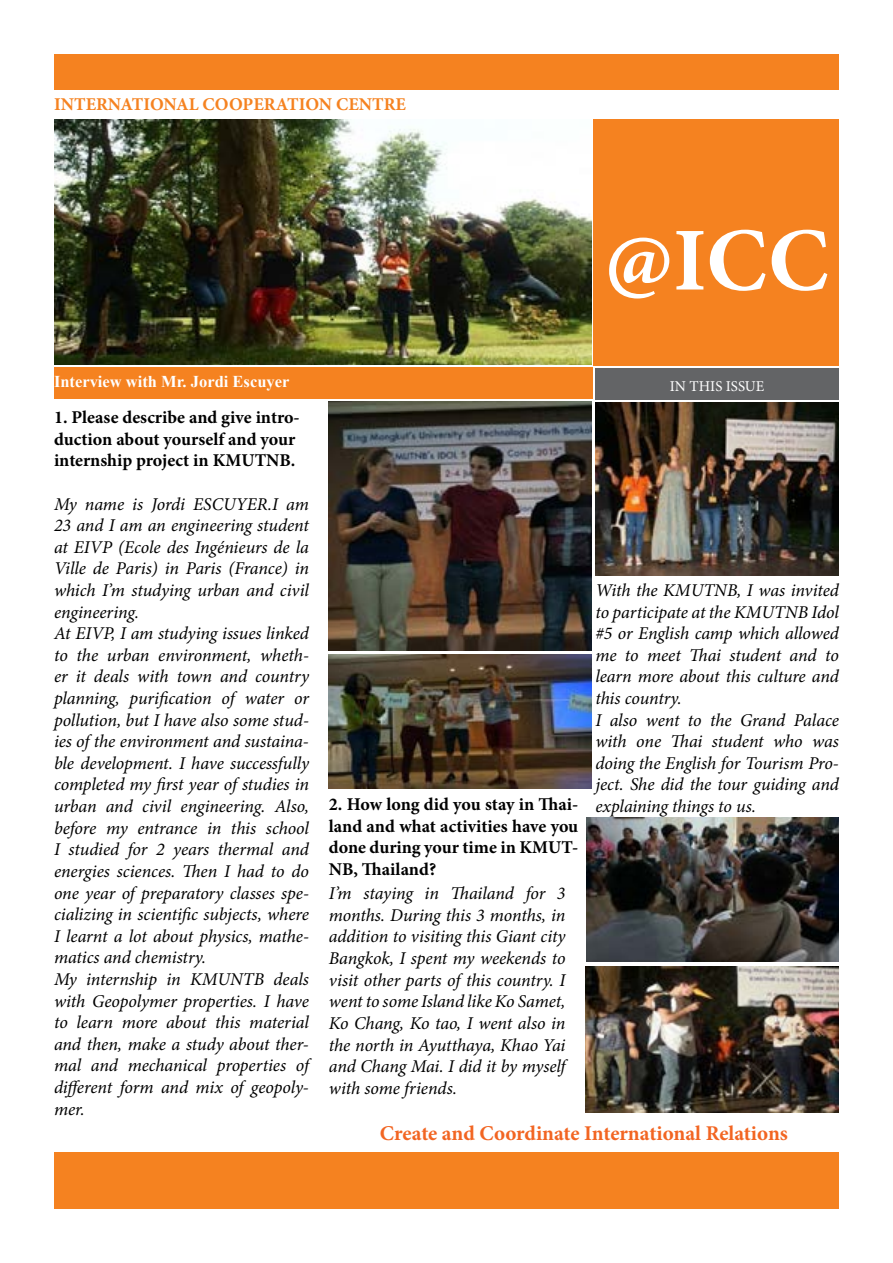
<style>
.page{position:relative;width:893px;height:1263px;background:#fff}
.page>*{position:absolute;margin:0;border:0;box-sizing:border-box;transform-origin:0 0}
.t1{font:700 90px "Minion Pro";color:#fff}
.t2{font:700 21px "Minion Pro";letter-spacing:-.005em;color:#f26522}
.t3{font:italic 18px/21.6px "Minion Pro";letter-spacing:-.01em;color:#000}
.t4{font:700 18px/21.6px "Minion Pro";color:#000}
.t5{font:700 18px "Minion Pro";color:#f58220}
.t6{font:700 16.5px "Times New Roman";color:#fff}
.t7{font:15px "Minion Pro";color:#fff}
.s1{font-weight:400;font-style:italic}
</style>
<div class="page">
<div style="left:594px;top:119px;width:245px;height:247px;background:#f58220"></div>
<img style="left:54px;top:119px;width:537px;height:245px">
<img style="left:595px;top:403px;width:244px;height:172px">
<img style="left:329px;top:655px;width:262px;height:133px">
<div style="left:54px;top:1152px;width:785px;height:57px;background:#f58220"></div>
<div style="left:54px;top:54px;width:785px;height:35px;background:#f58220"></div>
<div style="left:54px;top:367px;width:538px;height:31px;background:#f58220"></div>
<div style="left:595px;top:369px;width:244px;height:31px;background:#636466"></div>
<img style="left:329px;top:401px;width:262px;height:250px">
<img style="left:587px;top:818px;width:252px;height:143px">
<img style="left:585px;top:967px;width:254px;height:146px">
<p class="t5" style="left:54px;top:91px;width:353px">INTERNATIONAL COOPERATION CENTRE</p>
<h1 class="t1" style="left:604px;top:197px;width:226px">@ICC</h1>
<p class="t6" style="left:54px;top:370px;width:237px">Interview with Mr. Jordi Escuyer</p>
<p class="t7" style="left:670px;top:377px;width:96px">IN THIS ISSUE</p>
<p class="t4" style="left:54px;top:406px;width:247px">1. Please describe and give intro&shy;duction about yourself and your internship project in KMUTNB.</p>
<p class="t3" style="left:54px;top:493px;width:257px">My name is Jordi ESCUYER.I am<br>23 and I am an engineering student at EIVP (Ecole des Ingénieurs de la<br>Ville de Paris) in Paris (France) in which I’m studying urban and civil engineering.<br>At EIVP, I am studying issues linked to the urban environment, wheth&shy;er it deals with town and country planning, purification of water or pollution, but I have also some stud&shy;ies of the environment and sustaina&shy;ble development. I have successfully completed my first year of studies in urban and civil engineering. Also, before my entrance in this school<br>I studied for 2 years thermal and energies sciences. Then I had to do one year of preparatory classes spe&shy;cializing in scientific subjects, where<br>I learnt a lot about physics, mathe&shy;matics and chemistry.<br>My internship in KMUNTB deals with Geopolymer properties. I have to learn more about this material and then, make a study about ther&shy;mal and mechanical properties of different form and mix of geopoly&shy;mer.</p>
<p class="t3" style="left:595px;top:579px;width:245px">With the KMUTNB, I was invited to participate at the KMUTNB Idol #5 or English camp which allowed me to meet Thai student and to learn more about this culture and this country.<br>I also went to the Grand Palace with one Thai student who was doing the English for Tourism Pro&shy;ject. She did the tour guiding and</p>
<p class="t4" style="left:329px;top:793px;width:429px">2. How long did you stay in Thai- <span class="s1">explaining things to us. </span>land and what activities have you<br>done during your time in KMUT-<br>NB, Thailand?</p>
<p class="t3" style="left:329px;top:883px;width:238px;text-align:justify">I’m staying in Thailand for 3 months. During this 3 months, in addition to visiting this Giant city Bangkok, I spent my weekends to visit other parts of this country. I went to some Island like Ko Samet, Ko Chang, Ko tao, I went also in the north in Ayutthaya, Khao Yai and Chang Mai. I did it by myself with some friends.</p>
<p class="t2" style="left:380px;top:1118px;width:410px">Create and Coordinate International Relations</p>
</div>
